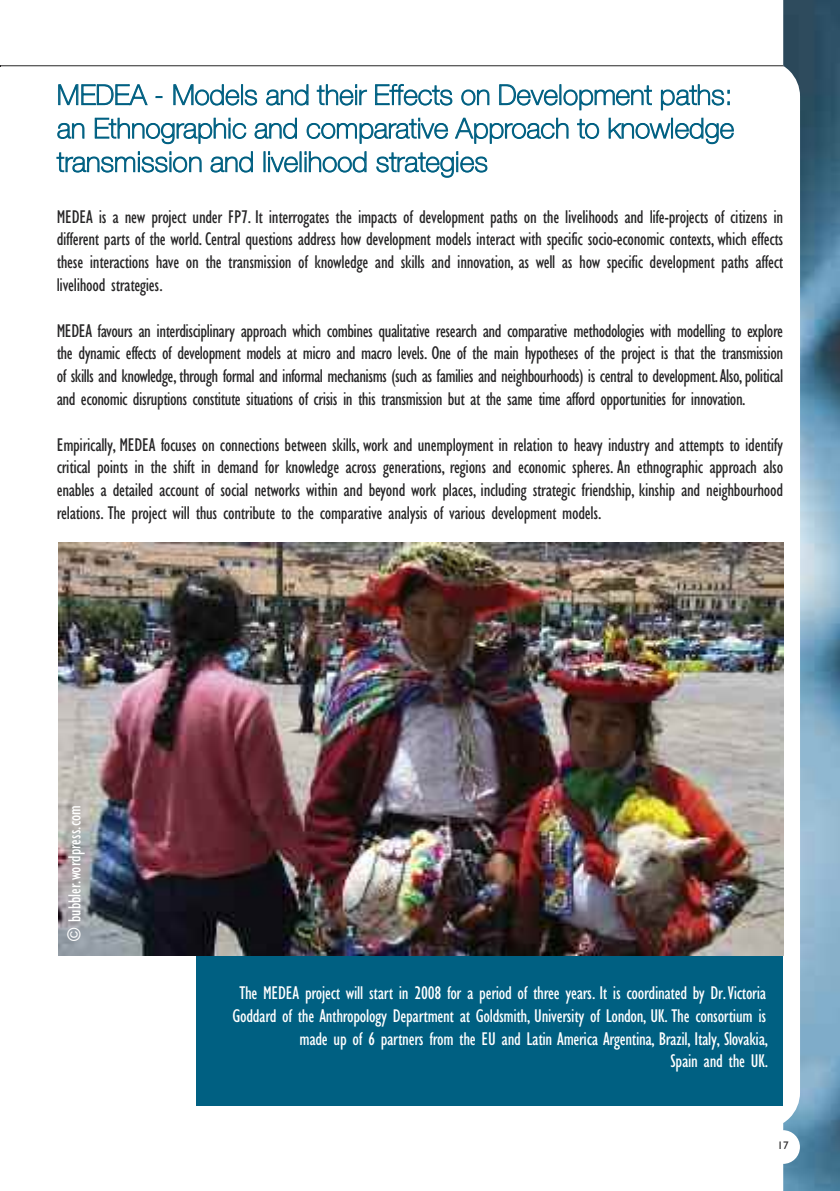
<style>
.page{position:relative;width:840px;height:1191px;background:#fff}
.page>*{position:absolute;margin:0;border:0;box-sizing:border-box;transform-origin:0 0}
.t1{font:100 28px/33.6px "Helvetica Neue";color:#006082;text-align:justify}
.t2{font:condensed 19px/22.8px "Gill Sans Std";letter-spacing:-.015em;color:#272627;text-align:justify}
.t3{font:condensed 19px/22.8px "Gill Sans Std";letter-spacing:-.015em;color:#fff;text-align:right}
.t4{font:condensed 18px "Gill Sans Std";color:#fff}
.t5{font:11px "Gill Sans";color:#272627}
</style>
<div class="page">
<hr style="left:0;top:65px;width:839px;height:1px;background:#272627">
<svg style="left:782px;top:0;width:57px;height:1191px"></svg>
<img style="left:782px;top:66px;width:17px;height:1057px">
<div style="left:765px;top:1130px;width:34px;height:33px;background:#fff;border-radius:50%"></div>
<div style="left:196px;top:953px;width:586px;height:153px;background:#006082"></div>
<img style="left:59px;top:543px;width:723px;height:412px">
<h1 class="t1" style="left:57px;top:80px;width:678px">MEDEA - Models and their Effects on Development paths: an Ethnographic and comparative Approach to knowledge transmission and livelihood strategies</h1>
<p class="t2" style="left:57px;top:207px;width:727px">MEDEA is a new project under FP7. It interrogates the impacts of development paths on the livelihoods and life-projects of citizens in different parts of the world. Central questions address how development models interact with specific socio-economic contexts, which effects these interactions have on the transmission of knowledge and skills and innovation, as well as how specific development paths affect livelihood strategies.</p>
<p class="t2" style="left:57px;top:321px;width:727px">MEDEA favours an interdisciplinary approach which combines qualitative research and comparative methodologies with modelling to explore the dynamic effects of development models at micro and macro levels. One of the main hypotheses of the project is that the transmission of skills and knowledge, through formal and informal mechanisms (such as families and neighbourhoods) is central to development.Also, political and economic disruptions constitute situations of crisis in this transmission but at the same time afford opportunities for innovation.</p>
<p class="t2" style="left:57px;top:435px;width:727px">Empirically, MEDEA focuses on connections between skills, work and unemployment in relation to heavy industry and attempts to identify critical points in the shift in demand for knowledge across generations, regions and economic spheres. An ethnographic approach also enables a detailed account of social networks within and beyond work places, including strategic friendship, kinship and neighbourhood relations. The project will thus contribute to the comparative analysis of various development models.</p>
<p class="t4" style="left:67px;top:941px;width:137px;rotate:-90deg">© bubbler.wordpress.com</p>
<p class="t3" style="left:232px;top:983px;width:537px">The MEDEA project will start in 2008 for a period of three years. It is coordinated by Dr.Victoria Goddard of the Anthropology Department at Goldsmith, University of London, UK. The consortium is made up of 6 partners from the EU and Latin America Argentina, Brazil, Italy, Slovakia,<br>Spain and the UK.</p>
<p class="t5" style="left:777px;top:1139px;width:12px">17</p>
</div>
